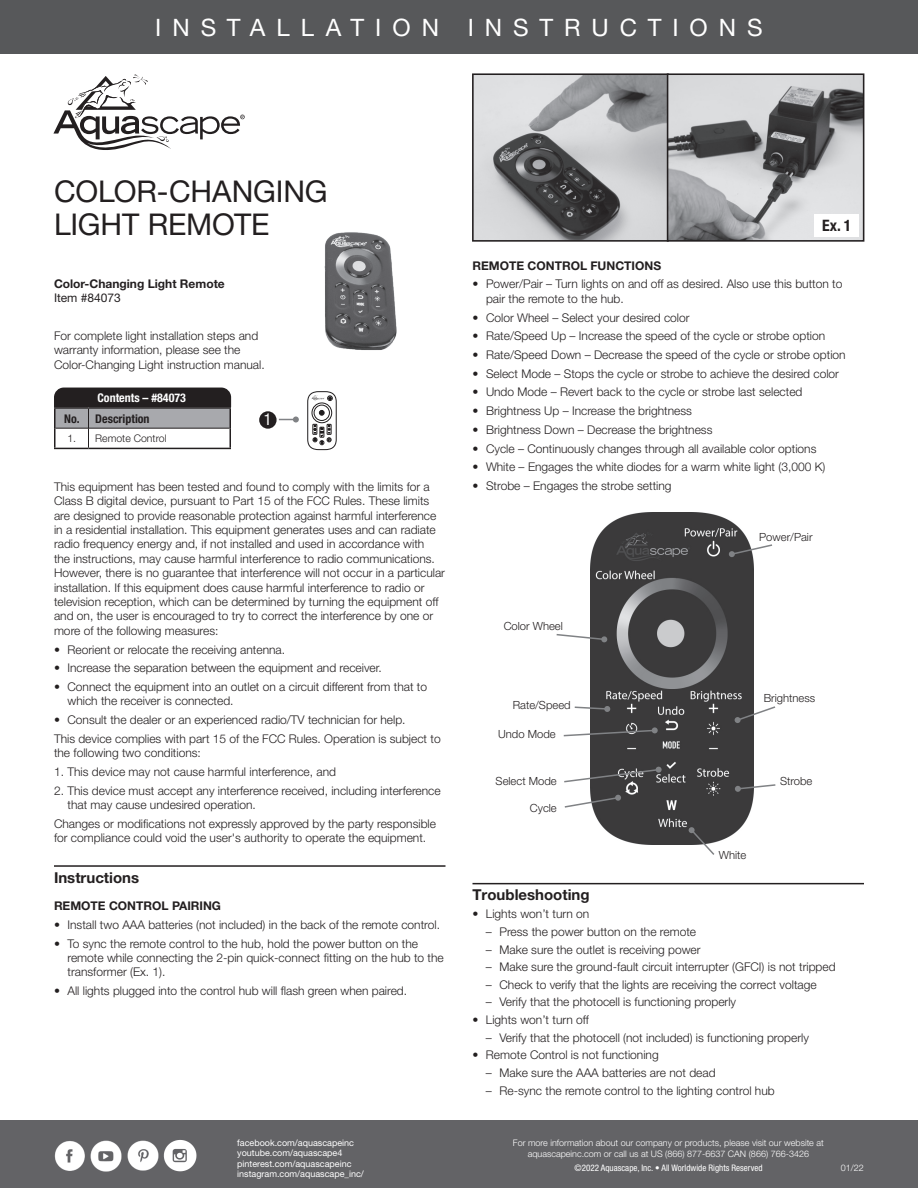
<style>
.page{position:relative;width:918px;height:1188px;background:#fff}
.page>*{position:absolute;margin:0;border:0;box-sizing:border-box;transform-origin:0 0}
.t1{font:30px/33px "Helvetica Neue LT Std";letter-spacing:-.005em;color:#231f20}
.t2{font:24px "Helvetica Neue LT Std";letter-spacing:.455em;color:#fff}
.t3{font:condensed 16.35px "Helvetica Neue LT Std";color:#fff}
.t4{font:700 condensed 15.75px "Helvetica Neue LT Std";color:#231f20}
.t5{font:700 15px "Helvetica Neue LT Std";color:#231f20}
.t6{font:300 12px/14.4px "Helvetica Neue LT Std";color:#231f20}
.t7{font:700 12px "Helvetica Neue LT Std";color:#231f20}
.t8{font:700 condensed 12px "Helvetica Neue LT Std";color:#fff}
.t9{font:700 condensed 12px "Helvetica Neue LT Std";color:#231f20}
.t10{font:12px "Helvetica Neue LT Std";color:#231f20}
.t11{font:300 11.25px "Helvetica Neue LT Std";color:#231f20}
.t12{font:300 10.5px "Helvetica Neue LT Std";color:#231f20}
.t13{font:300 9px/10.8px "Helvetica Neue LT Std";color:#fff;text-align:center}
.t14{font:9px/10.5px "Helvetica Neue LT Std";color:#fff}
.t15{font:condensed 9px "Helvetica Neue LT Std";color:#fff}
.t16{font:5.25px "Century Gothic";color:#040503}
</style>
<div class="page">
<div style="left:0;top:1120px;width:918px;height:68px;background:#636366"></div>
<img style="left:54px;top:1141px;width:31px;height:30px">
<img style="left:128px;top:1140px;width:31px;height:31px">
<img style="left:91px;top:1140px;width:31px;height:31px">
<svg style="left:53px;top:74px;width:192px;height:76px"></svg>
<div style="left:0;top:0;width:918px;height:54px;background:#57585a"></div>
<img style="left:164px;top:1140px;width:33px;height:32px">
<hr style="left:54px;top:448px;width:34px;height:1px;background:#231f20">
<hr style="left:88px;top:448px;width:143px;height:1px;background:#231f20">
<svg style="left:54px;top:388px;width:177px;height:60px"></svg>
<hr style="left:472px;top:883px;width:392px;height:1px;background:#231f20">
<img style="left:475px;top:76px;width:191px;height:163px">
<div style="left:472px;top:73px;width:197px;height:169px;border:2px solid #231f20"></div>
<svg style="left:670px;top:76px;width:191px;height:163px;background:#a5a6a8"></svg>
<div style="left:667px;top:73px;width:197px;height:169px;border:2px solid #231f20"></div>
<div style="left:814px;top:214px;width:45px;height:23px;background:#fff"></div>
<hr style="left:300px;top:381px;width:1px;height:84px;background:#c0bfbf">
<hr style="left:300px;top:381px;width:47px;height:1px;background:#c0bfbf">
<hr style="left:363px;top:381px;width:1px;height:84px;background:#c0bfbf">
<hr style="left:300px;top:484px;width:47px;height:1px;background:#c0bfbf">
<div style="left:308px;top:392px;width:28px;height:58px;border:1px solid #201d1e;border-radius:11px"></div>
<svg style="left:312px;top:395px;width:20px;height:50px"></svg>
<div style="left:313px;top:424px;width:4px;height:10px;border:1px solid #201d1e"></div>
<div style="left:259px;top:411px;width:18px;height:18px;background:#231f20;border-radius:50%"></div>
<svg style="left:279px;top:417px;width:22px;height:7px"></svg>
<hr style="left:54px;top:865px;width:392px;height:2px;background:#231f20">
<img style="left:324px;top:232px;width:73px;height:118px">
<img style="left:590px;top:512px;width:164px;height:332px">
<svg style="left:735px;top:705px;width:41px;height:18px"></svg>
<svg style="left:729px;top:543px;width:44px;height:14px"></svg>
<svg style="left:735px;top:783px;width:41px;height:9px"></svg>
<svg style="left:556px;top:633px;width:52px;height:10px"></svg>
<svg style="left:574px;top:706px;width:37px;height:6px"></svg>
<svg style="left:563px;top:727px;width:95px;height:10px"></svg>
<svg style="left:564px;top:767px;width:98px;height:16px"></svg>
<svg style="left:564px;top:795px;width:57px;height:14px"></svg>
<svg style="left:689px;top:827px;width:27px;height:28px"></svg>
<h2 class="t2" style="left:155px;top:13px;width:609px">INSTALLATION INSTRUCTIONS</h2>
<h1 class="t1" style="left:54px;top:174px;width:275px">COLOR-CHANGING<br>LIGHT REMOTE</h1>
<h3 class="t4" style="left:822px;top:216px;width:31px">Ex. 1</h3>
<p class="t7" style="left:54px;top:276px;width:172px">Color-Changing Light Remote</p>
<p class="t10" style="left:54px;top:291px;width:68px">Item #84073</p>
<p class="t6" style="left:54px;top:328px;width:212px">For complete light installation steps and warranty information, please see the<br>Color-Changing Light instruction manual.</p>
<p class="t8" style="left:97px;top:390px;width:90px">Contents – #84073</p>
<p class="t9" style="left:64px;top:411px;width:87px">No. Description</p>
<p class="t12" style="left:67px;top:432px;width:101px">1. Remote Control</p>
<h3 class="t3" style="left:264px;top:410px;width:9px">1</h3>
<p class="t7" style="left:472px;top:258px;width:190px">REMOTE CONTROL FUNCTIONS</p>
<p class="t6" style="left:486px;top:277px;width:358px;text-indent:-14px">• Power/Pair – Turn lights on and off as desired. Also use this button to pair the remote to the hub.</p>
<p class="t6" style="left:472px;top:310px;width:219px">• Color Wheel – Select your desired color</p>
<p class="t6" style="left:472px;top:329px;width:354px">• Rate/Speed Up – Increase the speed of the cycle or strobe option</p>
<p class="t6" style="left:472px;top:347px;width:375px">• Rate/Speed Down – Decrease the speed of the cycle or strobe option</p>
<p class="t6" style="left:472px;top:366px;width:368px">• Select Mode – Stops the cycle or strobe to achieve the desired color</p>
<p class="t6" style="left:472px;top:385px;width:332px">• Undo Mode – Revert back to the cycle or strobe last selected</p>
<p class="t6" style="left:472px;top:403px;width:221px">• Brightness Up – Increase the brightness</p>
<p class="t6" style="left:472px;top:422px;width:241px">• Brightness Down – Decrease the brightness</p>
<p class="t6" style="left:472px;top:441px;width:346px">• Cycle – Continuously changes through all available color options</p>
<p class="t6" style="left:472px;top:460px;width:354px">• White – Engages the white diodes for a warm white light (3,000 K)</p>
<p class="t6" style="left:54px;top:479px;width:377px">This equipment has been tested and found to comply with the limits for a</p>
<p class="t6" style="left:472px;top:478px;width:201px">• Strobe – Engages the strobe setting</p>
<p class="t6" style="left:54px;top:494px;width:393px">Class B digital device, pursuant to Part 15 of the FCC Rules. These limits are designed to provide reasonable protection against harmful interference in a residential installation. This equipment generates uses and can radiate radio frequency energy and, if not installed and used in accordance with<br>the instructions, may cause harmful interference to radio communications.<br>However, there is no guarantee that interference will not occur in a particular installation. If this equipment does cause harmful interference to radio or television reception, which can be determined by turning the equipment off and on, the user is encouraged to try to correct the interference by one or more of the following measures:</p>
<p class="t6" style="left:54px;top:642px;width:233px">• Reorient or relocate the receiving antenna.</p>
<p class="t6" style="left:54px;top:661px;width:329px">• Increase the separation between the equipment and receiver.</p>
<p class="t6" style="left:68px;top:679px;width:361px;text-indent:-14px">• Connect the equipment into an outlet on a circuit different from that to which the receiver is connected.</p>
<p class="t6" style="left:54px;top:710px;width:388px;line-height:18.8px">• Consult the dealer or an experienced radio/TV technician for help.<br>This device complies with part 15 of the FCC Rules. Operation is subject to</p>
<p class="t6" style="left:54px;top:746px;width:148px">the following two conditions:</p>
<p class="t6" style="left:54px;top:764px;width:284px">1. This device may not cause harmful interference, and</p>
<p class="t6" style="left:68px;top:783px;width:375px;text-indent:-14px">2. This device must accept any interference received, including interference that may cause undesired operation.</p>
<p class="t6" style="left:54px;top:816px;width:384px">Changes or modifications not expressly approved by the party responsible for compliance could void the user's authority to operate the equipment.</p>
<p class="t16" style="left:236px;top:485px;width:4px">2</p>
<p class="t16" style="left:325px;top:485px;width:4px">1</p>
<p class="t11" style="left:504px;top:619px;width:61px">Color Wheel</p>
<p class="t11" style="left:513px;top:698px;width:59px">Rate/Speed</p>
<p class="t11" style="left:498px;top:727px;width:59px">Undo Mode</p>
<p class="t11" style="left:496px;top:774px;width:63px">Select Mode</p>
<p class="t11" style="left:530px;top:801px;width:28px">Cycle</p>
<p class="t5" style="left:54px;top:868px;width:87px">Instructions</p>
<p class="t11" style="left:759px;top:530px;width:55px">Power/Pair</p>
<p class="t11" style="left:764px;top:691px;width:53px">Brightness</p>
<p class="t11" style="left:719px;top:848px;width:29px">White</p>
<p class="t11" style="left:780px;top:774px;width:34px">Strobe</p>
<p class="t7" style="left:54px;top:898px;width:169px">REMOTE CONTROL PAIRING</p>
<p class="t6" style="left:54px;top:917px;width:388px">• Install two AAA batteries (not included) in the back of the remote control.</p>
<p class="t6" style="left:68px;top:936px;width:378px;text-indent:-14px">• To sync the remote control to the hub, hold the power button on the remote while connecting the 2-pin quick-connect fitting on the hub to the transformer (Ex. 1).</p>
<p class="t6" style="left:54px;top:983px;width:355px">• All lights plugged into the control hub will flash green when paired.</p>
<p class="t14" style="left:237px;top:1137px;width:128px">facebook.com/aquascapeinc youtube.com/aquascape4 pinterest.com/aquascapeinc instagram.com/aquascape_inc/</p>
<p class="t5" style="left:472px;top:886px;width:119px">Troubleshooting</p>
<p class="t6" style="left:472px;top:907px;width:118px">• Lights won’t turn on</p>
<p class="t6" style="left:486px;top:924px;width:212px">– Press the power button on the remote</p>
<p class="t6" style="left:486px;top:942px;width:216px">– Make sure the outlet is receiving power</p>
<p class="t6" style="left:486px;top:959px;width:351px">– Make sure the ground-fault circuit interrupter (GFCI) is not tripped</p>
<p class="t6" style="left:486px;top:977px;width:332px">– Check to verify that the lights are receiving the correct voltage</p>
<p class="t6" style="left:486px;top:995px;width:252px">– Verify that the photocell is functioning properly</p>
<p class="t6" style="left:472px;top:1012px;width:118px">• Lights won’t turn off</p>
<p class="t6" style="left:486px;top:1030px;width:324px">– Verify that the photocell (not included) is functioning properly</p>
<p class="t6" style="left:472px;top:1048px;width:188px">• Remote Control is not functioning</p>
<p class="t6" style="left:486px;top:1065px;width:231px">– Make sure the AAA batteries are not dead</p>
<p class="t6" style="left:486px;top:1083px;width:290px">– Re-sync the remote control to the lighting control hub</p>
<p class="t13" style="left:513px;top:1137px;width:312px">For more information about our company or products, please visit our website at aquascapeinc.com or call us at US (866) 877-6637 CAN (866) 766-3426</p>
<p class="t15" style="left:575px;top:1162px;width:189px">©2022 Aquascape, Inc. • All Worldwide Rights Reserved</p>
<p class="t13" style="left:841px;top:1162px;width:25px">01/22</p>
</div>
